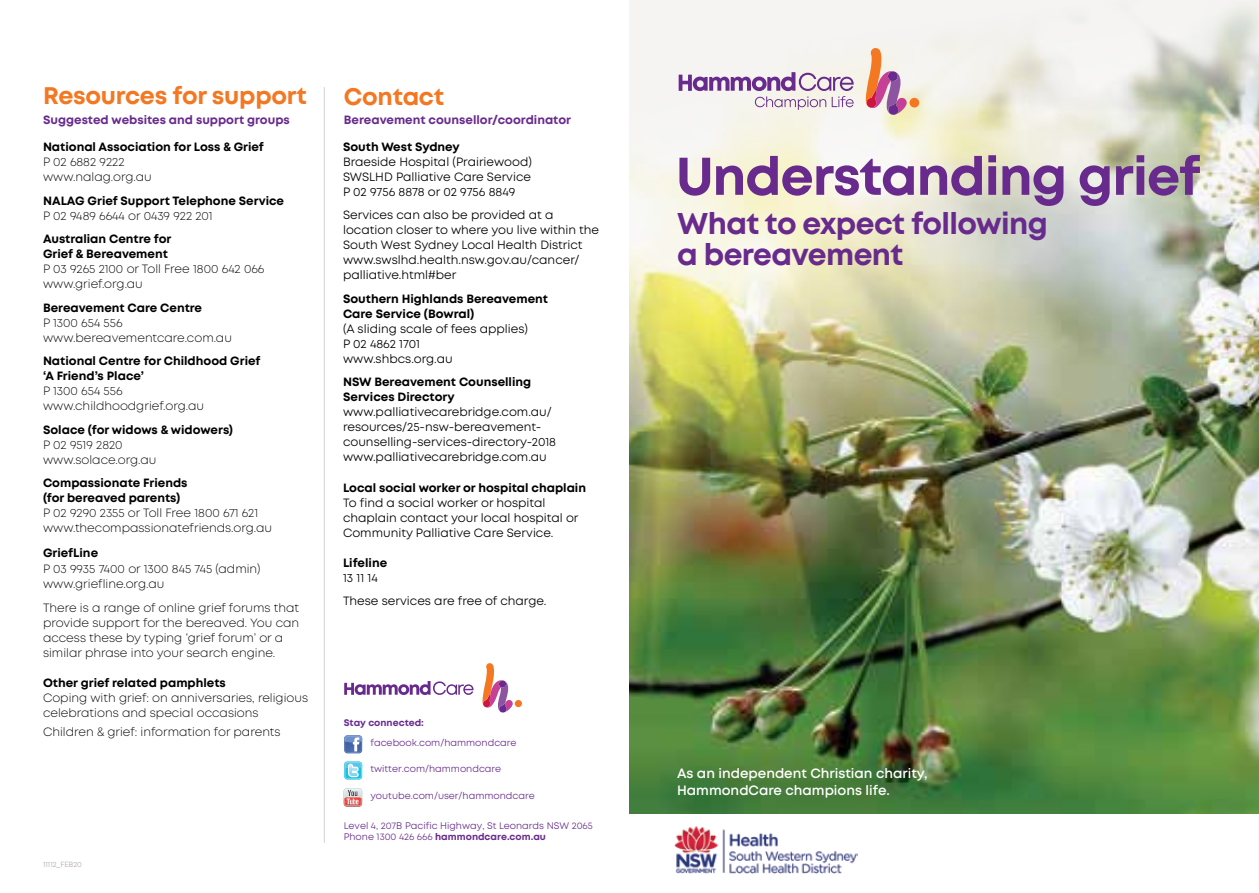
<style>
.page{position:relative;width:1259px;height:893px;background:#fff}
.page>*{position:absolute;margin:0;border:0;box-sizing:border-box;transform-origin:0 0}
.t1{font:700 52.95px "Mont";letter-spacing:-.02em;color:#682b8d}
.t2{font:700 30px/31.5px "Mont";letter-spacing:-.02em;color:#682b8d}
.t3{font:700 24px "Mont";letter-spacing:-.01em;color:#f47721}
.t4{font:600 13.5px/16.5px "Mont";color:#fff}
.t5{font:300 12px/15px "Mont";color:#000}
.t6{font:12px/15px "Mont";color:#000}
.t7{font:700 12px/15px "Mont";color:#000}
.t8{font:700 12px "Mont";color:#682b8d}
.t9{font:9.6px/11.4px "Mont";color:#682b8d}
.t10{font:700 9.6px "Mont";color:#682b8d}
.t11{font:7.5px "Mont";color:#b3a9a7}
.s1{font-weight:700}
</style>
<div class="page">
<img style="left:629px;top:0;width:630px;height:814px">
<svg style="left:678px;top:72px;width:175px;height:38px"></svg>
<div style="left:909px;top:98px;width:10px;height:10px;background:#f47721;border-radius:50%"></div>
<svg style="left:865px;top:48px;width:42px;height:67px;background:#dba5ab"></svg>
<img style="left:674px;top:826px;width:184px;height:47px">
<svg style="left:344px;top:788px;width:18px;height:18px"></svg>
<svg style="left:344px;top:735px;width:18px;height:18px"></svg>
<svg style="left:344px;top:762px;width:18px;height:18px"></svg>
<svg style="left:344px;top:762px;width:18px;height:17px"></svg>
<svg style="left:344px;top:681px;width:129px;height:14px"></svg>
<div style="left:515px;top:700px;width:7px;height:7px;background:#f47721;border-radius:50%"></div>
<svg style="left:482px;top:663px;width:31px;height:49px"></svg>
<hr style="left:324px;top:87px;width:1px;height:756px;background:#d6d1cf">
<h3 class="t3" style="left:43px;top:80px;width:265px">Resources for support</h3>
<p class="t8" style="left:43px;top:112px;width:248px">Suggested websites and support groups</p>
<p class="t7" style="left:43px;top:140px;width:222px">National Association for Loss &amp; Grief</p>
<p class="t5" style="left:43px;top:155px;width:110px">P 02 6882 9222 www.nalag.org.au</p>
<p class="t7" style="left:43px;top:193px;width:243px">NALAG Grief Support Telephone Service</p>
<p class="t5" style="left:43px;top:208px;width:171px">P 02 9489 6644 or 0439 922 201</p>
<p class="t7" style="left:43px;top:232px;width:130px">Australian Centre for<br>Grief &amp; Bereavement</p>
<p class="t5" style="left:43px;top:262px;width:223px">P 03 9265 2100 or Toll Free 1800 642 066 www.grief.org.au</p>
<p class="t7" style="left:43px;top:300px;width:161px">Bereavement Care Centre</p>
<p class="t5" style="left:43px;top:315px;width:190px">P 1300 654 556 www.bereavementcare.com.au</p>
<p class="t7" style="left:43px;top:354px;width:219px">National Centre for Childhood Grief ‘A Friend’s Place’</p>
<p class="t5" style="left:43px;top:384px;width:162px">P 1300 654 556 www.childhoodgrief.org.au</p>
<p class="t7" style="left:43px;top:422px;width:192px">Solace (for widows &amp; widowers)</p>
<p class="t5" style="left:43px;top:437px;width:115px">P 02 9519 2820 www.solace.org.au</p>
<p class="t7" style="left:43px;top:476px;width:146px">Compassionate Friends (for bereaved parents)</p>
<p class="t5" style="left:43px;top:506px;width:231px">P 02 9290 2355 or Toll Free 1800 671 621 www.thecompassionatefriends.org.au</p>
<p class="t7" style="left:43px;top:545px;width:57px">GriefLine</p>
<p class="t5" style="left:43px;top:562px;width:219px">P 03 9935 7400 or 1300 845 745 (admin) www.griefline.org.au</p>
<p class="t5" style="left:43px;top:600px;width:258px">There is a range of online grief forums that provide support for the bereaved. You can access these by typing ‘grief forum’ or a similar phrase into your search engine.</p>
<p class="t7" style="left:43px;top:675px;width:184px">Other grief related pamphlets</p>
<p class="t5" style="left:43px;top:690px;width:267px">Coping with grief: on anniversaries, religious celebrations and special occasions</p>
<p class="t5" style="left:43px;top:725px;width:239px">Children &amp; grief: information for parents</p>
<p class="t11" style="left:43px;top:859px;width:40px">11112_FEB20</p>
<h3 class="t3" style="left:344px;top:81px;width:102px">Contact</h3>
<p class="t8" style="left:344px;top:112px;width:229px">Bereavement counsellor/coordinator</p>
<p class="t7" style="left:343px;top:139px;width:118px">South West Sydney</p>
<p class="t6" style="left:343px;top:154px;width:190px;text-align:justify">Braeside Hospital (Prairiewood)<br>SWSLHD Palliative Care Service P 02 9756 8878 or 02 9756 8849</p>
<p class="t6" style="left:343px;top:208px;width:258px">Services can also be provided at a location closer to where you live within the South West Sydney Local Health District www.swslhd.health.nsw.gov.au/cancer/ palliative.html#ber</p>
<p class="t7" style="left:343px;top:291px;width:206px">Southern Highlands Bereavement<br>Care Service (Bowral)</p>
<p class="t6" style="left:343px;top:321px;width:186px">(A sliding scale of fees applies)<br>P 02 4862 1701 www.shbcs.org.au</p>
<p class="t7" style="left:343px;top:375px;width:190px">NSW Bereavement Counselling<br>Services Directory</p>
<p class="t6" style="left:343px;top:405px;width:214px">www.palliativecarebridge.com.au/ resources/25-nsw-bereavement&shy;counselling-services-directory-2018 www.palliativecarebridge.com.au</p>
<p class="t7" style="left:343px;top:480px;width:244px">Local social worker or hospital chaplain</p>
<p class="t6" style="left:343px;top:495px;width:237px">To find a social worker or hospital chaplain contact your local hospital or<br>Community Palliative Care Service.</p>
<p class="t7" style="left:343px;top:555px;width:46px">Lifeline</p>
<p class="t6" style="left:343px;top:566px;width:205px;line-height:23.5px">13 11 14<br>These services are free of charge.</p>
<p class="t10" style="left:344px;top:716px;width:82px">Stay connected:</p>
<p class="t9" style="left:370px;top:737px;width:148px">facebook.com/hammondcare</p>
<p class="t9" style="left:370px;top:763px;width:132px">twitter.com/hammondcare</p>
<p class="t9" style="left:370px;top:790px;width:166px">youtube.com/user/hammondcare</p>
<p class="t9" style="left:344px;top:820px;width:251px">Level 4, 207B Pacific Highway, St Leonards NSW 2065<br>Phone 1300 426 666 <span class="s1">hammondcare.com.au</span></p>
<h1 class="t1" style="left:675px;top:142px;width:526px">Understanding grief</h1>
<h2 class="t2" style="left:677px;top:208px;width:372px">What to expect following a bereavement</h2>
<p class="t4" style="left:677px;top:765px;width:252px">As an independent Christian charity,<br>HammondCare champions life.</p>
</div>
